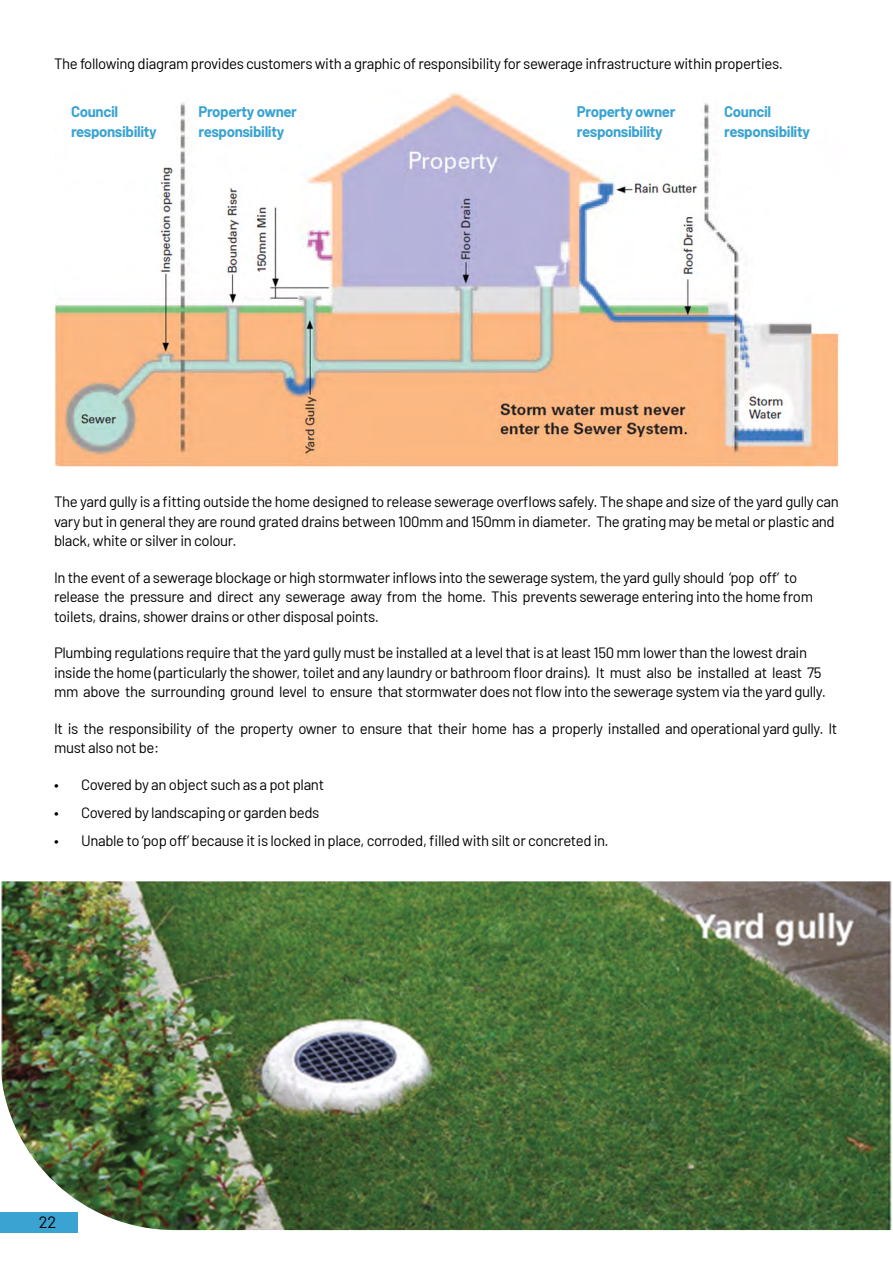
<style>
.page{position:relative;width:893px;height:1263px;background:#fff}
.page>*{position:absolute;margin:0;border:0;box-sizing:border-box;transform-origin:0 0}
.t1{font:16.5px "Barlow";color:#000}
.t2{font:15px/19.5px "Barlow";letter-spacing:-.025em;color:#000}
.t3{font:700 15px/19.5px "Barlow";letter-spacing:-.025em;color:#3aa3d2}
</style>
<div class="page">
<img style="left:54px;top:93px;width:785px;height:375px">
<img style="left:1px;top:881px;width:891px;height:349px">
<div style="left:199px;top:102px;width:169px;height:37px;background:#fff"></div>
<div style="left:71px;top:102px;width:100px;height:37px;background:#fff"></div>
<div style="left:724px;top:102px;width:100px;height:37px;background:#fff"></div>
<div style="left:577px;top:102px;width:119px;height:37px;background:#fff"></div>
<div style="left:68px;top:139px;width:94px;height:40px;background:#fff"></div>
<div style="left:721px;top:139px;width:93px;height:48px;background:#fff"></div>
<div style="left:0;top:1212px;width:78px;height:20px;background:#3aa3d2"></div>
<p class="t2" style="left:54px;top:53px;width:730px">The following diagram provides customers with a graphic of responsibility for sewerage infrastructure within properties.</p>
<p class="t3" style="left:71px;top:101px;width:87px">Council responsibility</p>
<p class="t3" style="left:724px;top:101px;width:87px">Council responsibility</p>
<p class="t3" style="left:199px;top:101px;width:100px">Property owner responsibility</p>
<p class="t3" style="left:577px;top:101px;width:100px">Property owner responsibility</p>
<p class="t2" style="left:54px;top:491px;width:786px">The yard gully is a fitting outside the home designed to release sewerage overflows safely. The shape and size of the yard gully can vary but in general they are round grated drains between 100mm and 150mm in diameter. The grating may be metal or plastic and black, white or silver in colour.</p>
<p class="t2" style="left:54px;top:566px;width:761px">In the event of a sewerage blockage or high stormwater inflows into the sewerage system, the yard gully should ‘pop off’ to release the pressure and direct any sewerage away from the home. This prevents sewerage entering into the home from toilets, drains, shower drains or other disposal points.</p>
<p class="t2" style="left:54px;top:642px;width:773px">Plumbing regulations require that the yard gully must be installed at a level that is at least 150 mm lower than the lowest drain inside the home (particularly the shower, toilet and any laundry or bathroom floor drains). It must also be installed at least 75 mm above the surrounding ground level to ensure that stormwater does not flow into the sewerage system via the yard gully.</p>
<p class="t2" style="left:54px;top:717px;width:785px">It is the responsibility of the property owner to ensure that their home has a properly installed and operational yard gully. It must also not be:</p>
<p class="t2" style="left:54px;top:773px;width:272px">• Covered by an object such as a pot plant</p>
<p class="t2" style="left:54px;top:801px;width:267px">• Covered by landscaping or garden beds</p>
<p class="t2" style="left:54px;top:829px;width:556px">• Unable to ‘pop off’ because it is locked in place, corroded, filled with silt or concreted in.</p>
<p class="t1" style="left:39px;top:1210px;width:19px">22</p>
</div>
